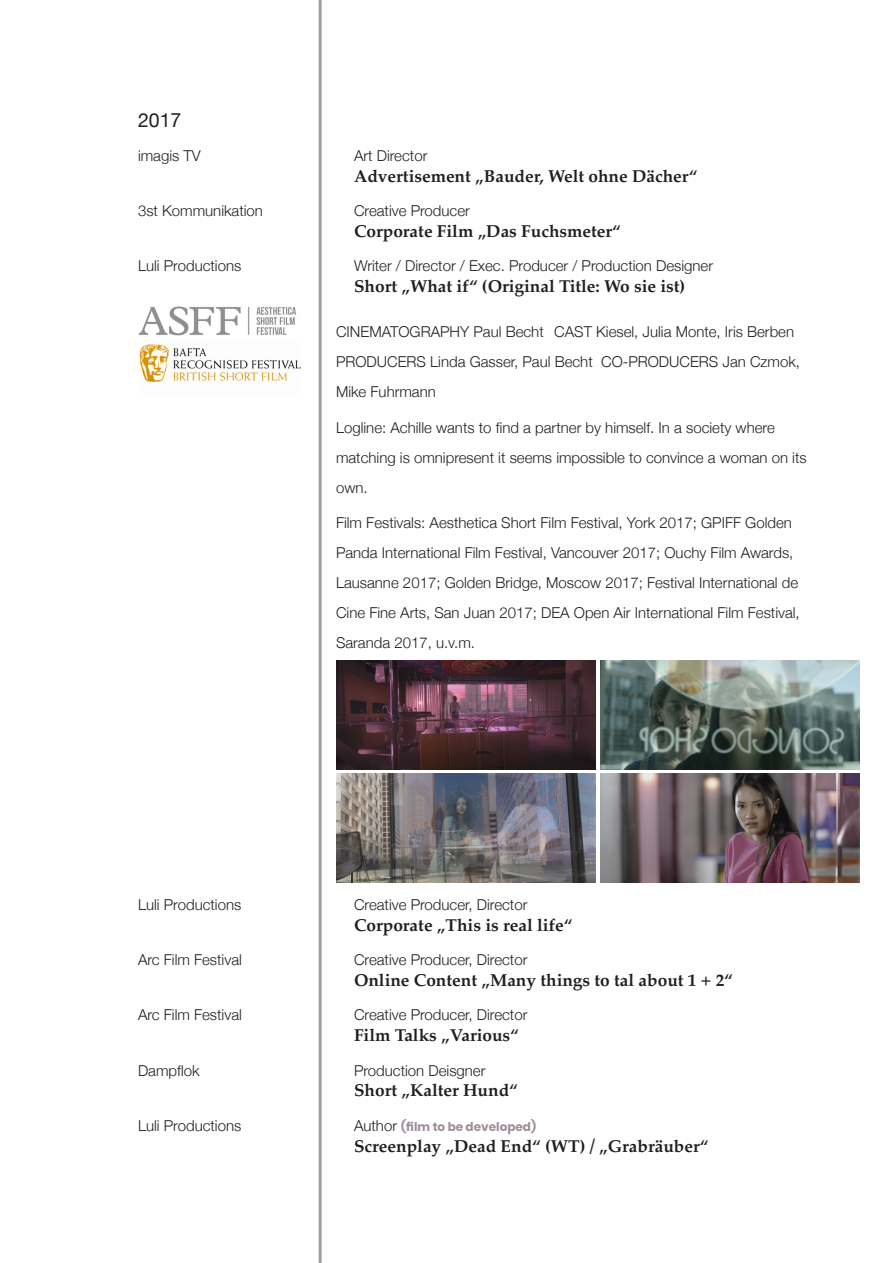
<style>
.page{position:relative;width:893px;height:1263px;background:#fff}
.page>*{position:absolute;margin:0;border:0;box-sizing:border-box;transform-origin:0 0}
.Jahreszahl{font:19.5px "Helvetica Neue";color:#231f20}
.normal_text{font:700 17.25px "Palatino";color:#231f20}
.Position{font:700 17.25px "Palatino";color:#231f20}
.Project_Discription{font:300 15px/30px "Helvetica Neue";color:#231f20}
.Position-2{font:300 15px "Helvetica Neue";color:#231f20}
.Position-3{font:700 12px "Poppins";color:#9e8e9a}
.s1{font-family:"Helvetica Neue";font-weight:300;font-size:15px;color:#231f20}
</style>
<div class="page">
<img style="left:336px;top:661px;width:260px;height:108px">
<img style="left:336px;top:773px;width:260px;height:109px">
<img style="left:600px;top:661px;width:260px;height:108px">
<img style="left:600px;top:773px;width:260px;height:109px">
<hr style="left:319px;top:0;width:3px;height:1263px;background:#9d9fa2">
<img style="left:138px;top:306px;width:158px;height:30px">
<img style="left:139px;top:344px;width:162px;height:38px">
<p class="Jahreszahl" style="left:138px;top:106px;width:45px">2017</p>
<p class="Position-2" style="left:138px;top:144px;width:64px">imagis TV</p>
<p class="Position-2" style="left:354px;top:144px;width:75px">Art Director</p>
<p class="normal_text" style="left:354px;top:161px;width:345px">Advertisement „Bauder, Welt ohne Dächer“</p>
<p class="Position-2" style="left:138px;top:199px;width:126px">3st Kommunikation</p>
<p class="Position-2" style="left:354px;top:199px;width:117px">Creative Producer</p>
<p class="normal_text" style="left:354px;top:216px;width:268px">Corporate Film „Das Fuchsmeter“</p>
<p class="Position-2" style="left:138px;top:254px;width:105px">Luli Productions</p>
<p class="Position-2" style="left:354px;top:254px;width:361px">Writer / Director / Exec. Producer / Production Designer</p>
<p class="normal_text" style="left:354px;top:272px;width:333px">Short „What if“ (Original Title: Wo sie ist)</p>
<p class="Project_Discription" style="left:336px;top:316px;width:466px">CINEMATOGRAPHY Paul Becht CAST Kiesel, Julia Monte, Iris Berben<br>PRODUCERS Linda Gasser, Paul Becht CO-PRODUCERS Jan Czmok,<br>Mike Fuhrmann</p>
<p class="Project_Discription" style="left:336px;top:412px;width:472px">Logline: Achille wants to find a partner by himself. In a society where matching is omnipresent it seems impossible to convince a woman on its own.</p>
<p class="Project_Discription" style="left:336px;top:506px;width:465px">Film Festivals: Aesthetica Short Film Festival, York 2017; GPIFF Golden Panda International Film Festival, Vancouver 2017; Ouchy Film Awards, Lausanne 2017; Golden Bridge, Moscow 2017; Festival International de Cine Fine Arts, San Juan 2017; DEA Open Air International Film Festival, Saranda 2017, u.v.m.</p>
<p class="Position-2" style="left:138px;top:892px;width:105px">Luli Productions</p>
<p class="Position-2" style="left:354px;top:892px;width:175px">Creative Producer, Director</p>
<p class="Position" style="left:354px;top:910px;width:220px">Corporate „This is real life“</p>
<p class="Position-2" style="left:138px;top:948px;width:105px">Arc Film Festival</p>
<p class="Position-2" style="left:354px;top:948px;width:175px">Creative Producer, Director</p>
<p class="Position" style="left:354px;top:965px;width:380px">Online Content „Many things to tal about 1 + 2“</p>
<p class="Position-2" style="left:138px;top:1003px;width:105px">Arc Film Festival</p>
<p class="Position-2" style="left:354px;top:1003px;width:175px">Creative Producer, Director</p>
<p class="Position" style="left:354px;top:1020px;width:166px">Film Talks „Various“</p>
<p class="Position-2" style="left:138px;top:1058px;width:63px">Dampflok</p>
<p class="Position-2" style="left:354px;top:1058px;width:133px">Production Deisgner</p>
<p class="normal_text" style="left:354px;top:1076px;width:165px">Short „Kalter Hund“</p>
<p class="Position-2" style="left:138px;top:1113px;width:105px">Luli Productions</p>
<p class="Position-3" style="left:354px;top:1120px;width:183px"><span class="s1">Author</span> (film to be developed)</p>
<p class="normal_text" style="left:354px;top:1131px;width:356px">Screenplay „Dead End“ (WT) / „Grabräuber“</p>
</div>
